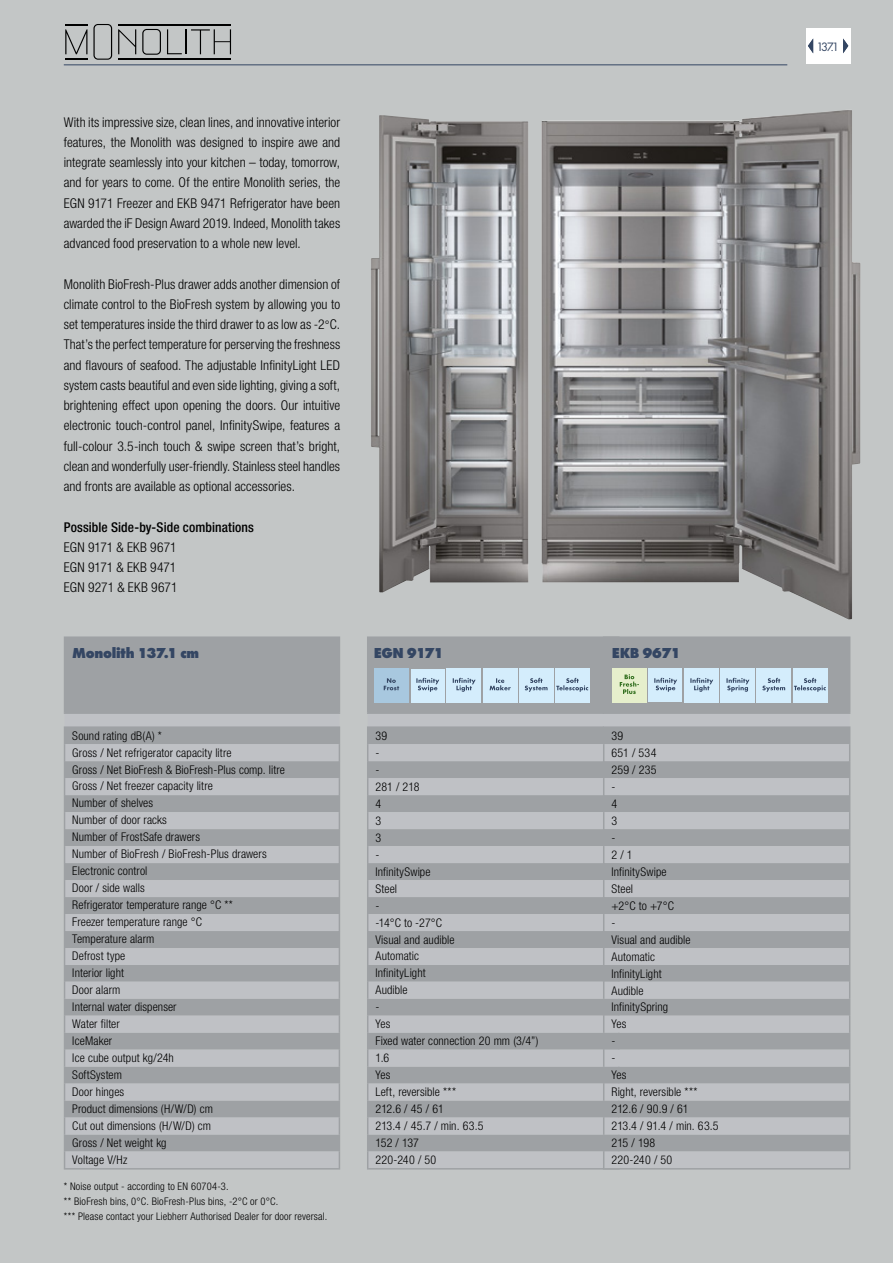
<style>
.page{position:relative;width:893px;height:1263px;background:#c3c6c6}
.page>*{position:absolute;margin:0;border:0;box-sizing:border-box;transform-origin:0 0}
.t1{font:700 expanded 15px "Futura";letter-spacing:-.025em;color:#344663;scale:.95 1}
.t2{font:300 condensed 13.5px/20.2px "Helvetica Neue LTW1 G";letter-spacing:.005em;color:#000;text-align:justify}
.t3{font:500 condensed 13.5px "Helvetica Neue LTW1 G";letter-spacing:.01em;color:#000}
.t4{font:12.6px "Futura Boo";color:#344663}
.t5{font:300 condensed 12px/17px "Helvetica Neue LTW1 G";letter-spacing:.01em;color:#000}
.t6{font:300 condensed 10.5px/15px "Helvetica Neue LTW1 G";letter-spacing:.015em;color:#000}
.s1{font-size:12px}
</style>
<div class="page">
<div style="left:368px;top:638px;width:235px;height:74px;background:#9ea1a4"></div>
<svg style="left:368px;top:714px;width:236px;height:454px;background:#afb1b5"></svg>
<hr style="left:367px;top:636px;width:253px;height:2px;background:#9ea1a4">
<hr style="left:367px;top:638px;width:1px;height:74px;background:#9ea1a4">
<hr style="left:367px;top:712px;width:253px;height:2px;background:#9ea1a4">
<hr style="left:367px;top:726px;width:253px;height:2px;background:#9ea1a4">
<svg style="left:367px;top:728px;width:1px;height:440px"></svg>
<hr style="left:367px;top:1168px;width:253px;height:1px;background:#9ea1a4">
<div style="left:604px;top:638px;width:245px;height:74px;background:#9ea1a4"></div>
<svg style="left:604px;top:714px;width:246px;height:454px;background:#afb1b5"></svg>
<hr style="left:603px;top:636px;width:247px;height:2px;background:#9ea1a4">
<hr style="left:603px;top:638px;width:1px;height:74px;background:#9ea1a4">
<hr style="left:849px;top:638px;width:1px;height:74px;background:#9ea1a4">
<hr style="left:603px;top:712px;width:247px;height:2px;background:#9ea1a4">
<hr style="left:603px;top:726px;width:247px;height:2px;background:#9ea1a4">
<svg style="left:603px;top:728px;width:1px;height:440px"></svg>
<svg style="left:849px;top:728px;width:1px;height:440px"></svg>
<hr style="left:603px;top:1168px;width:247px;height:1px;background:#9ea1a4">
<div style="left:65px;top:638px;width:274px;height:74px;background:#9ea1a4"></div>
<svg style="left:65px;top:714px;width:274px;height:454px;background:#afb1b5"></svg>
<hr style="left:64px;top:636px;width:276px;height:2px;background:#9ea1a4">
<hr style="left:64px;top:638px;width:1px;height:74px;background:#9ea1a4">
<hr style="left:339px;top:638px;width:1px;height:74px;background:#9ea1a4">
<hr style="left:64px;top:712px;width:276px;height:2px;background:#9ea1a4">
<hr style="left:64px;top:726px;width:276px;height:2px;background:#9ea1a4">
<svg style="left:64px;top:728px;width:1px;height:440px"></svg>
<svg style="left:339px;top:728px;width:1px;height:440px"></svg>
<hr style="left:64px;top:1168px;width:276px;height:1px;background:#9ea1a4">
<hr style="left:64px;top:64px;width:723px;height:1px;background:#344663">
<img style="left:371px;top:115px;width:157px;height:477px">
<img style="left:541px;top:110px;width:319px;height:509px">
<div style="left:806px;top:28px;width:44px;height:36px;background:#fff"></div>
<svg style="left:808px;top:39px;width:5px;height:14px"></svg>
<svg style="left:843px;top:39px;width:5px;height:14px"></svg>
<svg style="left:93px;top:24px;width:19px;height:36px"></svg>
<svg style="left:118px;top:29px;width:18px;height:25px"></svg>
<svg style="left:142px;top:29px;width:19px;height:26px"></svg>
<svg style="left:167px;top:29px;width:64px;height:25px;background:#a9abab"></svg>
<svg style="left:65px;top:24px;width:22px;height:36px"></svg>
<hr style="left:118px;top:24px;width:113px;height:1px;background:#000">
<hr style="left:118px;top:59px;width:113px;height:1px;background:#000">
<div style="left:447px;top:668px;width:34px;height:34px;background:#d4edfc"></div>
<svg style="left:453px;top:678px;width:23px;height:14px"></svg>
<div style="left:483px;top:668px;width:34px;height:34px;background:#d4edfc"></div>
<svg style="left:490px;top:678px;width:21px;height:12px"></svg>
<div style="left:519px;top:668px;width:34px;height:34px;background:#d4edfc"></div>
<svg style="left:525px;top:678px;width:22px;height:14px"></svg>
<div style="left:555px;top:668px;width:34px;height:34px;background:#d4edfc"></div>
<svg style="left:556px;top:678px;width:32px;height:14px"></svg>
<div style="left:411px;top:668px;width:34px;height:34px;background:#d4edfc"></div>
<svg style="left:416px;top:678px;width:23px;height:14px"></svg>
<div style="left:374px;top:668px;width:34px;height:34px;background:#a8c8df"></div>
<svg style="left:384px;top:678px;width:15px;height:12px"></svg>
<div style="left:612px;top:668px;width:34px;height:34px;background:#e6efcc"></div>
<svg style="left:620px;top:674px;width:19px;height:20px"></svg>
<div style="left:685px;top:668px;width:34px;height:34px;background:#d4edfc"></div>
<svg style="left:690px;top:678px;width:23px;height:14px"></svg>
<div style="left:757px;top:668px;width:34px;height:34px;background:#d4edfc"></div>
<svg style="left:762px;top:678px;width:23px;height:14px"></svg>
<div style="left:793px;top:668px;width:34px;height:34px;background:#d4edfc"></div>
<svg style="left:794px;top:678px;width:32px;height:14px"></svg>
<div style="left:721px;top:668px;width:34px;height:34px;background:#d4edfc"></div>
<svg style="left:726px;top:678px;width:23px;height:14px"></svg>
<div style="left:648px;top:668px;width:34px;height:34px;background:#d4edfc"></div>
<svg style="left:654px;top:678px;width:23px;height:14px"></svg>
<p class="t2" style="left:64px;top:112px;width:278px">With its impressive size, clean lines, and innovative interior features, the Monolith was designed to inspire awe and integrate seamlessly into your kitchen – today, tomorrow, and for years to come. Of the entire Monolith series, the EGN 9171 Freezer and EKB 9471 Refrigerator have been awarded the iF Design Award 2019. Indeed, Monolith takes advanced food preservation to a whole new level.</p>
<p class="t2" style="left:64px;top:274px;width:278px">Monolith BioFresh-Plus drawer adds another dimension of climate control to the BioFresh system by allowing you to set temperatures inside the third drawer to as low as -2<span class="s1">°</span>C.<br>That’s the perfect temperature for perserving the freshness and flavours of seafood. The adjustable InfinityLight LED system casts beautiful and even side lighting, giving a soft, brightening effect upon opening the doors. Our intuitive electronic touch-control panel, InfinitySwipe, features a full-colour 3.5-inch touch &amp; swipe screen that’s bright, clean and wonderfully user-friendly. Stainless steel handles and fronts are available as optional accessories.</p>
<p class="t3" style="left:64px;top:519px;width:192px">Possible Side-by-Side combinations</p>
<p class="t2" style="left:64px;top:537px;width:115px">EGN 9171 &amp; EKB 9671<br>EGN 9171 &amp; EKB 9471<br>EGN 9271 &amp; EKB 9671</p>
<p class="t1" style="left:72px;top:644px;width:135px">Monolith 137.1 cm</p>
<p class="t1" style="left:374px;top:644px;width:75px">EGN 9171</p>
<p class="t1" style="left:612px;top:644px;width:74px">EKB 9671</p>
<p class="t5" style="left:72px;top:727px;width:214px">Sound rating dB(A) *<br>Gross / Net refrigerator capacity litre<br>Gross / Net BioFresh &amp; BioFresh-Plus comp. litre<br>Gross / Net freezer capacity litre<br>Number of shelves<br>Number of door racks<br>Number of FrostSafe drawers<br>Number of BioFresh / BioFresh-Plus drawers<br>Electronic control<br>Door / side walls<br>Refrigerator temperature range °C **<br>Freezer temperature range °C<br>Temperature alarm<br>Defrost type<br>Interior light<br>Door alarm<br>Internal water dispenser<br>Water filter<br>IceMaker<br>Ice cube output kg/24h<br>SoftSystem<br>Door hinges<br>Product dimensions (H/W/D) cm<br>Cut out dimensions (H/W/D) cm<br>Gross / Net weight kg<br>Voltage V/Hz</p>
<p class="t6" style="left:64px;top:1179px;width:265px">* Noise output - according to EN 60704-3.<br>** BioFresh bins, 0°C. BioFresh-Plus bins, -2°C or 0°C.<br>*** Please contact your Liebherr Authorised Dealer for door reversal.</p>
<p class="t5" style="left:375px;top:727px;width:164px">39<br>-<br>-<br>281 / 218<br>4<br>3<br>3<br>-<br>InfinitySwipe<br>Steel<br>-<br>-14°C to -27°C<br>Visual and audible<br>Automatic<br>InfinityLight<br>Audible<br>-<br>Yes<br>Fixed water connection 20 mm (3/4”)<br>1.6<br>Yes<br>Left, reversible ***<br>212.6 / 45 / 61<br>213.4 / 45.7 / min. 63.5<br>152 / 137<br>220-240 / 50</p>
<p class="t5" style="left:611px;top:727px;width:109px">39<br>651 / 534<br>259 / 235<br>-<br>4<br>3<br>-<br>2 / 1<br>InfinitySwipe<br>Steel<br>+2°C to +7°C<br>-<br>Visual and audible<br>Automatic<br>InfinityLight<br>Audible<br>InfinitySpring<br>Yes<br>-<br>-<br>Yes<br>Right, reversible ***<br>212.6 / 90.9 / 61<br>213.4 / 91.4 / min. 63.5<br>215 / 198<br>220-240 / 50</p>
<p class="t4" style="left:816px;top:39px;width:24px">137.1</p>
</div>
